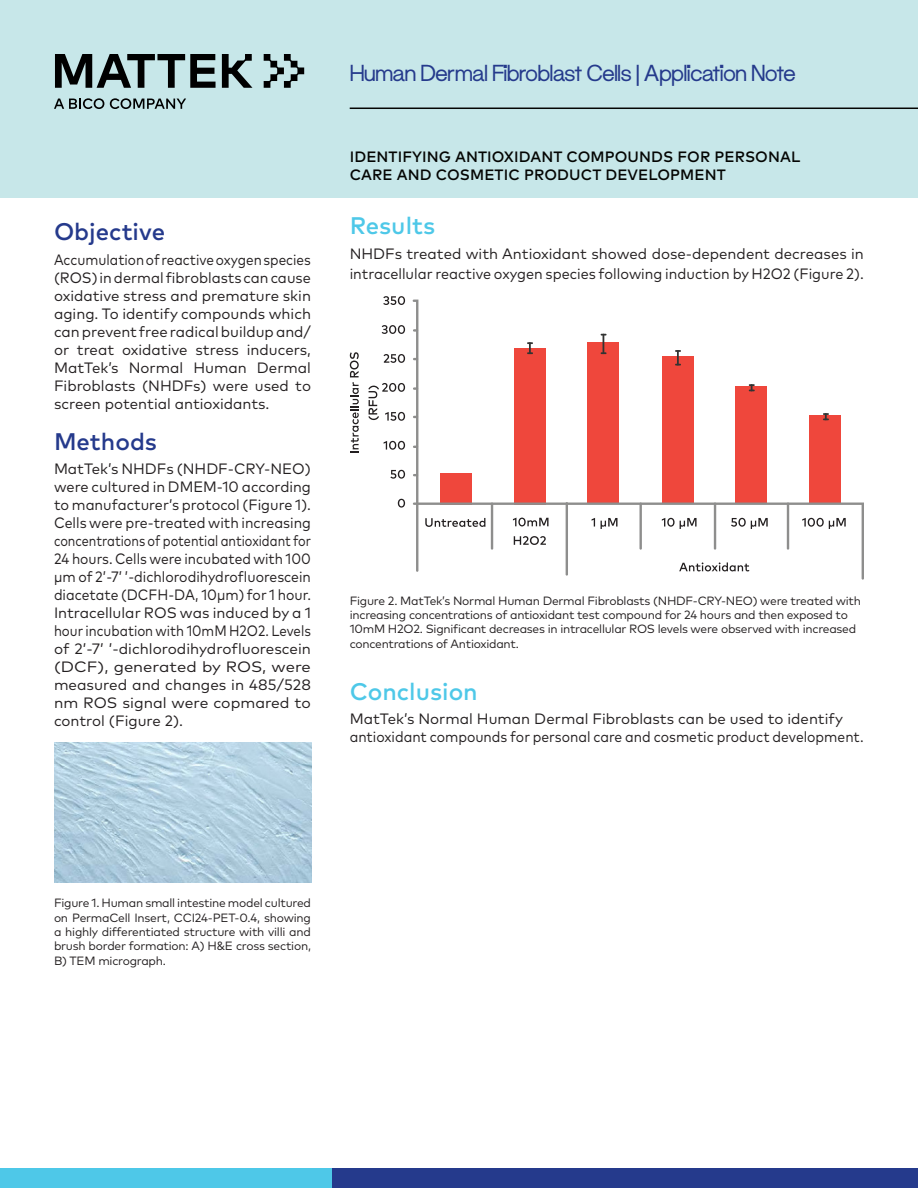
<style>
.page{position:relative;width:918px;height:1188px;background:#fff}
.page>*{position:absolute;margin:0;border:0;box-sizing:border-box;transform-origin:0 0}
.t1{font:500 24px "Mark Pro";color:#4ec8e8}
.t2{font:500 24px "Mark Pro";color:#253a8c}
.t3{font:22.5px "Maxeville";letter-spacing:-.04em;color:#253a8c}
.t4{font:15px/18px "Mark Pro";color:#231f20;text-align:justify}
.t5{font:15px/18px "Mark Pro";color:#231f20;text-align:justify;scale:.9 1}
.t6{font:500 15px "Mark Pro";letter-spacing:.005em;color:#040503}
.t7{font:15px "Mark Pro";color:#231f20;scale:.93 1}
.p2_-_figure_descript{font:12px/14.4px "Mark Pro";letter-spacing:-.02em;color:#231f20;text-align:justify}
</style>
<div class="page">
<div style="left:0;top:0;width:918px;height:198px;background:#c7e7e9"></div>
<div style="left:331px;top:1168px;width:587px;height:20px;background:#253a8c"></div>
<div style="left:0;top:1168px;width:332px;height:20px;background:#4ec8e8"></div>
<svg style="left:54px;top:98px;width:50px;height:11px"></svg>
<svg style="left:110px;top:98px;width:76px;height:11px"></svg>
<svg style="left:55px;top:54px;width:161px;height:34px"></svg>
<svg style="left:222px;top:54px;width:30px;height:34px"></svg>
<svg style="left:264px;top:54px;width:40px;height:34px"></svg>
<hr style="left:350px;top:108px;width:568px;height:1px;background:#040503">
<img style="left:54px;top:742px;width:257px;height:140px">
<svg style="left:383px;top:296px;width:22px;height:9px"></svg>
<svg style="left:382px;top:325px;width:23px;height:9px"></svg>
<svg style="left:384px;top:354px;width:21px;height:9px"></svg>
<svg style="left:384px;top:441px;width:21px;height:9px"></svg>
<svg style="left:390px;top:470px;width:15px;height:9px"></svg>
<svg style="left:398px;top:499px;width:7px;height:9px"></svg>
<svg style="left:350px;top:352px;width:9px;height:101px"></svg>
<svg style="left:368px;top:383px;width:37px;height:38px"></svg>
<svg style="left:413px;top:300px;width:451px;height:280px"></svg>
<p class="t2" style="left:54px;top:214px;width:113px">Objective</p>
<p class="t5" style="left:54px;top:250px;width:287px">Accumulation of reactive oxygen species (ROS) in dermal fibroblasts can cause oxidative stress and premature skin aging. To identify compounds which can prevent free radical buildup and/ or treat oxidative stress inducers, MatTek’s Normal Human Dermal Fibroblasts (NHDFs) were used to screen potential antioxidants.</p>
<p class="t2" style="left:54px;top:423px;width:105px">Methods</p>
<p class="t4" style="left:54px;top:459px;width:259px">MatTek’s NHDFs (NHDF-CRY-NEO) were cultured in DMEM-10 according to manufacturer’s protocol (Figure 1).<br>Cells were pre-treated with increasing concentrations of potential antioxidant for 24 hours. Cells were incubated with 100 μm of 2’-7’ ’-dichlorodihydrofluorescein diacetate (DCFH-DA, 10μm) for 1 hour.<br>Intracellular ROS was induced by a 1 hour incubation with 10mM H2O2. Levels of 2’-7’ ’-dichlorodihydrofluorescein (DCF), generated by ROS, were measured and changes in 485/528 nm ROS signal were copmared to control (Figure 2).</p>
<p class="t3" style="left:350px;top:58px;width:448px">Human Dermal Fibroblast Cells | Application Note</p>
<p class="t6" style="left:350px;top:145px;width:452px">IDENTIFYING ANTIOXIDANT COMPOUNDS FOR PERSONAL</p>
<p class="t6" style="left:350px;top:163px;width:378px">CARE AND COSMETIC PRODUCT DEVELOPMENT</p>
<p class="t1" style="left:350px;top:208px;width:87px">Results</p>
<p class="t4" style="left:350px;top:243px;width:516px;line-height:19.8px">NHDFs treated with Antioxidant showed dose-dependent decreases in intracellular reactive oxygen species following induction by H2O2 (Figure 2).</p>
<p class="p2_-_figure_descript" style="left:350px;top:592px;width:513px">Figure 2. MatTek’s Normal Human Dermal Fibroblasts (NHDF-CRY-NEO) were treated with</p>
<p class="p2_-_figure_descript" style="left:350px;top:607px;width:500px">increasing concentrations of antioxidant test compound for 24 hours and then exposed to</p>
<p class="p2_-_figure_descript" style="left:350px;top:621px;width:508px">10mM H2O2. Significant decreases in intracellular ROS levels were observed with increased</p>
<p class="p2_-_figure_descript" style="left:350px;top:635px;width:171px">concentrations of Antioxidant.</p>
<p class="t1" style="left:350px;top:673px;width:130px">Conclusion</p>
<p class="t4" style="left:350px;top:709px;width:495px">MatTek’s Normal Human Dermal Fibroblasts can be used to identify</p>
<p class="t7" style="left:350px;top:726px;width:554px">antioxidant compounds for personal care and cosmetic product development.</p>
<p class="p2_-_figure_descript" style="left:54px;top:895px;width:259px">Figure 1. Human small intestine model cultured on PermaCell Insert, CCI24-PET-0.4, showing a highly differentiated structure with villi and brush border formation: A) H&amp;E cross section, B) TEM micrograph.</p>
</div>
